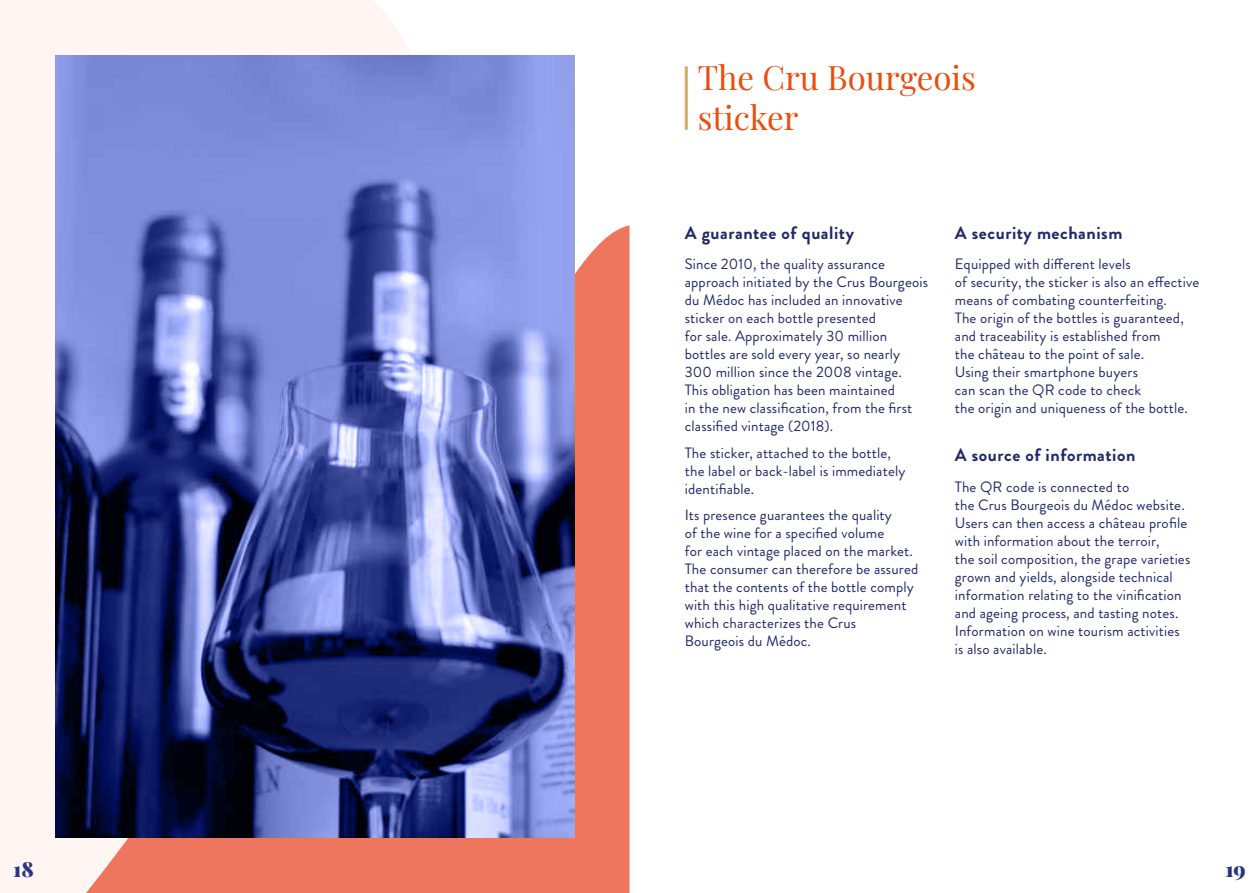
<style>
.page{position:relative;width:1259px;height:893px;background:#fff}
.page>*{position:absolute;margin:0;border:0;box-sizing:border-box;transform-origin:0 0}
.t1{font:33px/39.6px "Playfair Display";color:#e94e0f}
.t2{font:900 21px "Playfair Display";color:#283583}
.t3{font:700 18px "Brandon Grotesque";letter-spacing:.03em;color:#20286a}
.t4{font:15px/18px "Brandon Grotesque";letter-spacing:.01em;color:#20286a}
</style>
<div class="page">
<svg style="left:456px;top:225px;width:173px;height:668px;background:#e67a64"></svg>
<svg style="left:0;top:0;width:456px;height:893px;fill:#fff5f2"></svg>
<hr style="left:685px;top:66px;width:3px;height:64px;background:#d4aa69">
<svg style="left:55px;top:55px;width:519px;height:782px;background:#5965aa"></svg>
<h2 class="t2" style="left:13px;top:852px;width:22px">18</h2>
<h1 class="t1" style="left:698px;top:55px;width:280px">The Cru Bourgeois sticker</h1>
<p class="t3" style="left:685px;top:220px;width:171px">A guarantee of quality</p>
<p class="t4" style="left:685px;top:255px;width:245px">Since 2010, the quality assurance approach initiated by the Crus Bourgeois du Médoc has included an innovative sticker on each bottle presented<br>for sale. Approximately 30 million bottles are sold every year, so nearly 300 million since the 2008 vintage.<br>This obligation has been maintained<br>in the new classification, from the first classified vintage (2018).</p>
<p class="t4" style="left:685px;top:444px;width:222px">The sticker, attached to the bottle, the label or back-label is immediately identifiable.</p>
<p class="t4" style="left:685px;top:506px;width:235px">Its presence guarantees the quality<br>of the wine for a specified volume<br>for each vintage placed on the market.<br>The consumer can therefore be assured that the contents of the bottle comply with this high qualitative requirement which characterizes the Crus Bourgeois du Médoc.</p>
<p class="t3" style="left:955px;top:220px;width:169px">A security mechanism</p>
<p class="t4" style="left:955px;top:255px;width:246px">Equipped with different levels<br>of security, the sticker is also an effective means of combating counterfeiting.<br>The origin of the bottles is guaranteed, and traceability is established from<br>the château to the point of sale.<br>Using their smartphone buyers<br>can scan the QR code to check<br>the origin and uniqueness of the bottle.</p>
<p class="t3" style="left:955px;top:442px;width:182px">A source of information</p>
<p class="t4" style="left:955px;top:478px;width:237px">The QR code is connected to<br>the Crus Bourgeois du Médoc website.<br>Users can then access a château profile with information about the terroir,<br>the soil composition, the grape varieties grown and yields, alongside technical information relating to the vinification and ageing process, and tasting notes.<br>Information on wine tourism activities is also available.</p>
<h2 class="t2" style="left:1225px;top:852px;width:22px">19</h2>
</div>
